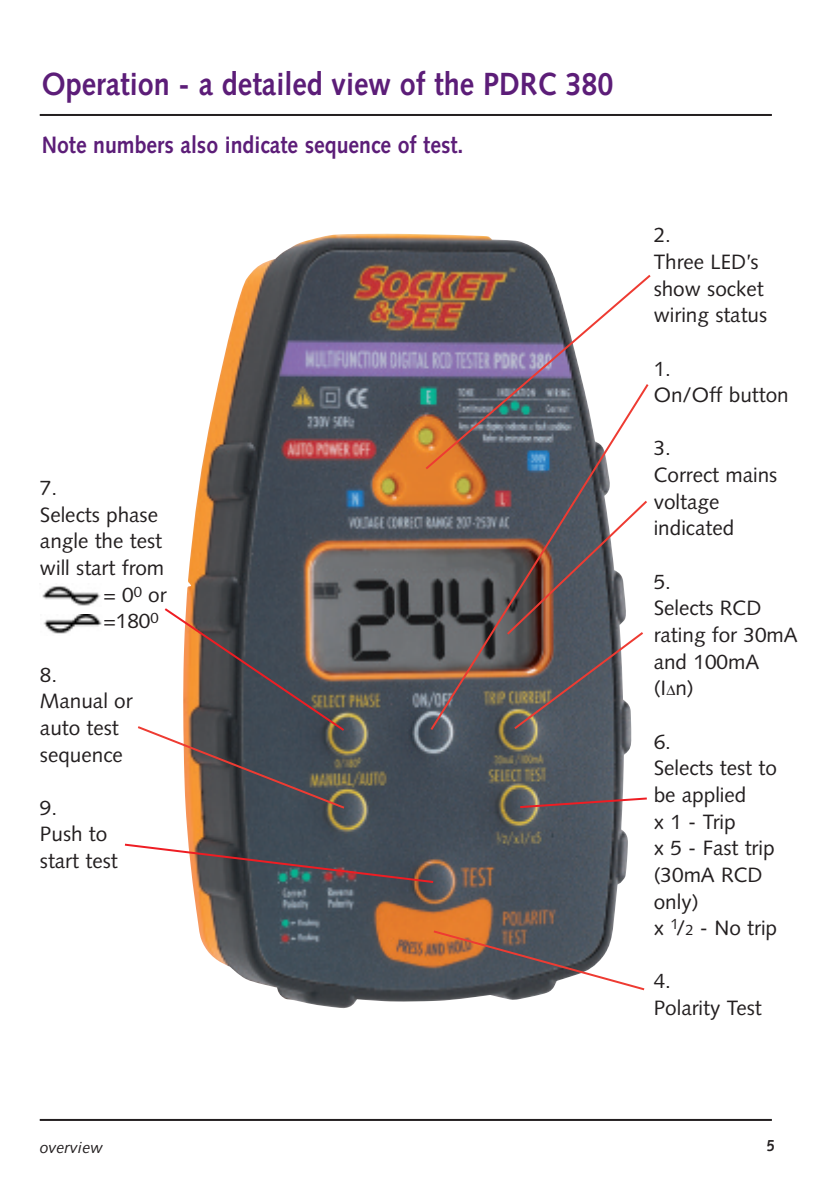
<style>
.page{position:relative;width:840px;height:1191px;background:#fff}
.page>*{position:absolute;margin:0;border:0;box-sizing:border-box;transform-origin:0 0}
.t1{font:700 32px "Syntax";color:#5c1d78;scale:.9 1}
.t2{font:700 23.6px "Syntax";color:#5c1d78;scale:.9 1}
.t3{font:20.8px/26.6px "Syntax";color:#231f20}
.t4{font:italic 16px "Syntax";color:#231f20}
.t5{font:700 16px "Syntax";color:#231f20;scale:.9 1}
.s1{font-size:14.8px}
</style>
<div class="page">
<img style="left:185px;top:233px;width:446px;height:775px">
<svg style="left:431px;top:929px;width:214px;height:62px"></svg>
<svg style="left:423px;top:273px;width:228px;height:198px"></svg>
<svg style="left:124px;top:842px;width:311px;height:42px"></svg>
<svg style="left:517px;top:796px;width:130px;height:13px;background:#876d72"></svg>
<svg style="left:428px;top:382px;width:222px;height:350px;background:#7d7572"></svg>
<svg style="left:138px;top:606px;width:208px;height:204px"></svg>
<img style="left:42px;top:586px;width:59px;height:20px">
<img style="left:43px;top:614px;width:59px;height:20px">
<svg style="left:504px;top:498px;width:145px;height:233px"></svg>
<hr style="left:40px;top:114px;width:731px;height:2px;background:#231f20">
<hr style="left:40px;top:1119px;width:731px;height:2px;background:#231f20">
<h1 class="t1" style="left:42px;top:71px;width:636px">Operation - a detailed view of the PDRC 380</h1>
<p class="t2" style="left:42px;top:135px;width:470px">Note numbers also indicate sequence of test.</p>
<p class="t3" style="left:40px;top:476px;width:19px">7.</p>
<p class="t3" style="left:40px;top:503px;width:119px">Selects phase</p>
<p class="t3" style="left:40px;top:530px;width:124px">angle the test</p>
<p class="t3" style="left:40px;top:556px;width:126px">will start from</p>
<p class="t3" style="left:103px;top:583px;width:65px">= 0<sup>0</sup> or</p>
<p class="t3" style="left:103px;top:609px;width:57px">=180<sup>0</sup></p>
<p class="t3" style="left:40px;top:663px;width:94px">8.<br>Manual or auto test sequence</p>
<p class="t3" style="left:40px;top:796px;width:79px">9.<br>Push to start test</p>
<p class="t3" style="left:653px;top:224px;width:115px">2.<br>Three LED’s show socket wiring status</p>
<p class="t3" style="left:653px;top:357px;width:136px">1.<br>On/Off button</p>
<p class="t3" style="left:653px;top:437px;width:125px">3.<br>Correct mains voltage indicated</p>
<p class="t3" style="left:653px;top:570px;width:145px">5.<br>Selects RCD rating for 30mA and 100mA (I∆n)</p>
<p class="t3" style="left:653px;top:730px;width:125px">6.<br>Selects test to be applied<br>x 1 - Trip<br>x 5 - Fast trip (30mA RCD only)<br>x <sup>1</sup>/<span class="s1">2</span> - No trip</p>
<p class="t3" style="left:653px;top:969px;width:110px">4.<br>Polarity Test</p>
<p class="t4" style="left:40px;top:1140px;width:65px">overview</p>
<p class="t5" style="left:766px;top:1138px;width:10px">5</p>
</div>
